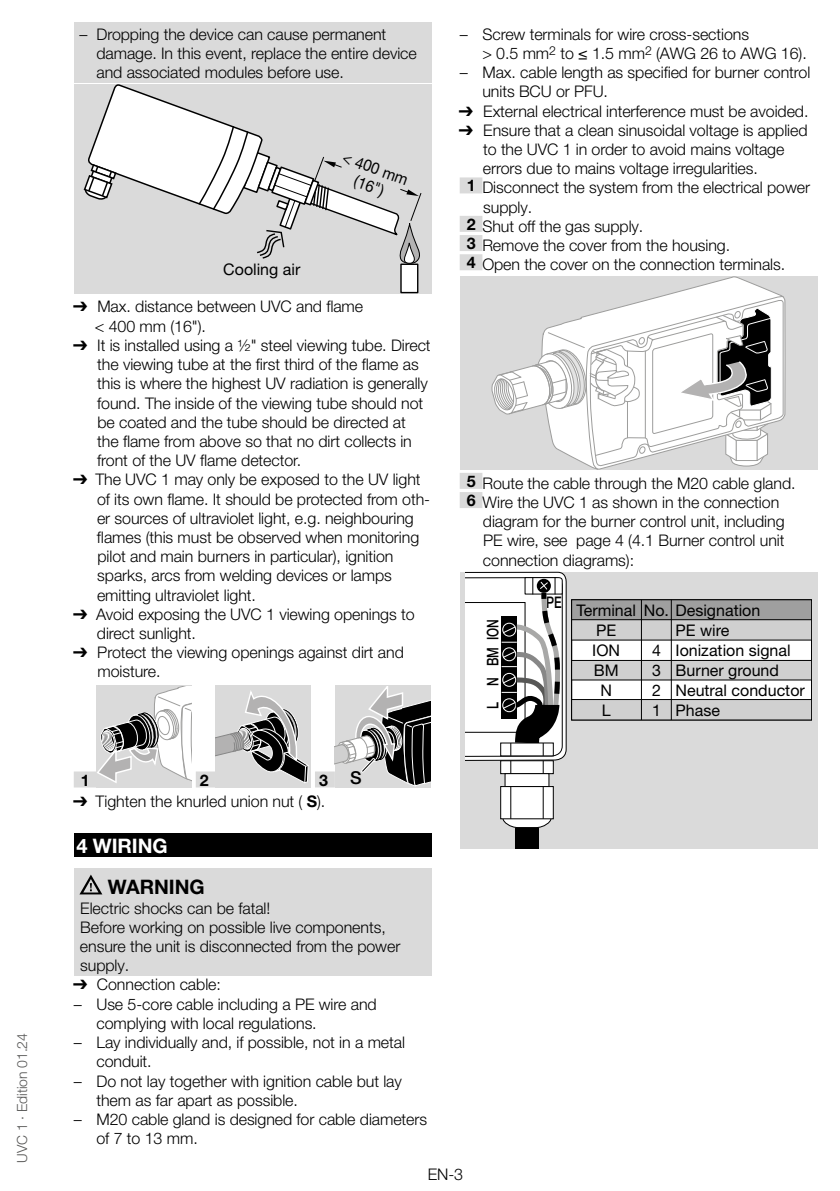
<style>
.page{position:relative;width:840px;height:1191px;background:#fff}
.page>*{position:absolute;margin:0;border:0;box-sizing:border-box;transform-origin:0 0}
.t1{font:700 20px "Helvetica Neue LT Pro";letter-spacing:-.005em;color:#fff}
.t2{font:700 20px "Helvetica Neue LT Pro";letter-spacing:-.005em;color:#000}
.t3{font:300 16px/19.2px "Helvetica Neue LT Pro";letter-spacing:-.005em;color:#000}
.t4{font:16px/20px "Helvetica Neue LT Pro";color:#000;text-align:center}
.t5{font:16px/18px "Helvetica Neue LT Pro";color:#000;text-align:center;scale:.94 1}
.t6{font:500 16px "Helvetica Neue LT Pro";color:#000;scale:.75 1}
.t7{font:700 16px "Helvetica Neue LT Pro";color:#000}
.t8{font:300 14px "Helvetica Neue LT Pro";letter-spacing:-.005em;color:#575756}
.s1{font-family:"Arial Unicode MS";font-weight:400}
.s2{font-weight:500;font-size:17.8px}
.s3{font-weight:700}
</style>
<div class="page">
<div style="left:74px;top:23px;width:357px;height:60px;background:#dadada"></div>
<div style="left:74px;top:771px;width:22px;height:16px;background:#dadada"></div>
<div style="left:196px;top:771px;width:19px;height:16px;background:#dadada"></div>
<div style="left:315px;top:771px;width:19px;height:16px;background:#dadada"></div>
<div style="left:74px;top:833px;width:357px;height:24px;background:#000"></div>
<div style="left:74px;top:868px;width:357px;height:32px;background:#dadada"></div>
<div style="left:74px;top:896px;width:357px;height:22px;background:#dadada"></div>
<div style="left:74px;top:915px;width:357px;height:60px;background:#dadada"></div>
<div style="left:74px;top:84px;width:357px;height:209px;background:#dadada"></div>
<div style="left:401px;top:264px;width:16px;height:28px;background:#fff"></div>
<div style="left:400px;top:263px;width:18px;height:30px;border:1px solid #000"></div>
<svg style="left:84px;top:84px;width:337px;height:180px"></svg>
<div style="left:96px;top:685px;width:96px;height:102px;background:#dadada"></div>
<svg style="left:97px;top:686px;width:95px;height:97px"></svg>
<div style="left:215px;top:685px;width:96px;height:102px;background:#dadada"></div>
<svg style="left:215px;top:690px;width:94px;height:93px"></svg>
<svg style="left:334px;top:686px;width:97px;height:101px;background:#979696"></svg>
<svg style="left:79px;top:874px;width:23px;height:20px"></svg>
<div style="left:459px;top:177px;width:23px;height:16px;background:#dadada"></div>
<div style="left:459px;top:216px;width:23px;height:16px;background:#dadada"></div>
<div style="left:459px;top:235px;width:23px;height:16px;background:#dadada"></div>
<div style="left:459px;top:254px;width:23px;height:16px;background:#dadada"></div>
<div style="left:459px;top:473px;width:23px;height:16px;background:#dadada"></div>
<div style="left:459px;top:492px;width:23px;height:16px;background:#dadada"></div>
<div style="left:459px;top:276px;width:357px;height:193px;background:#dadada"></div>
<svg style="left:661px;top:276px;width:124px;height:143px"></svg>
<svg style="left:491px;top:296px;width:292px;height:173px"></svg>
<div style="left:459px;top:572px;width:357px;height:276px;background:#dadada"></div>
<svg style="left:502px;top:819px;width:49px;height:9px"></svg>
<div style="left:500px;top:760px;width:53px;height:14px;border:1px solid #000"></div>
<div style="left:504px;top:773px;width:44px;height:13px;background:#fff"></div>
<div style="left:504px;top:773px;width:45px;height:14px;border:1px solid #000"></div>
<div style="left:500px;top:786px;width:53px;height:33px;background:#fff"></div>
<div style="left:500px;top:786px;width:53px;height:33px;border:1px solid #000"></div>
<hr style="left:542px;top:786px;width:1px;height:33px;background:#000">
<hr style="left:510px;top:786px;width:1px;height:33px;background:#000">
<div style="left:514px;top:827px;width:24px;height:21px;background:#000"></div>
<svg style="left:465px;top:572px;width:102px;height:201px;background:#c2c2c2"></svg>
<div style="left:571px;top:600px;width:240px;height:120px;background:#fff"></div>
<div style="left:571px;top:600px;width:240px;height:19px;background:#9f9f9f"></div>
<div style="left:571px;top:660px;width:240px;height:20px;background:#d0d0d0"></div>
<div style="left:571px;top:620px;width:240px;height:20px;background:#d0d0d0"></div>
<div style="left:571px;top:700px;width:240px;height:19px;background:#d0d0d0"></div>
<hr style="left:640px;top:600px;width:1px;height:120px;background:#000">
<hr style="left:670px;top:600px;width:1px;height:120px;background:#000">
<hr style="left:571px;top:619px;width:240px;height:1px;background:#000">
<hr style="left:571px;top:640px;width:240px;height:1px;background:#000">
<hr style="left:571px;top:660px;width:240px;height:1px;background:#000">
<hr style="left:571px;top:679px;width:240px;height:1px;background:#000">
<hr style="left:571px;top:699px;width:240px;height:1px;background:#000">
<div style="left:571px;top:599px;width:240px;height:121px;border:1px solid #000"></div>
<p class="t8" style="left:13px;top:1162px;width:131px;rotate:-90deg">UVC 1 · Edition 01.24</p>
<p class="t3" style="left:96px;top:24px;width:321px;text-indent:-17px">– Dropping the device can cause permanent damage. In this event, replace the entire device and associated modules before use.</p>
<p class="t5" style="left:346px;top:148px;width:74px;rotate:20deg">&lt; 400 mm (16")</p>
<p class="t4" style="left:223px;top:259px;width:79px">Cooling air</p>
<p class="t3" style="left:95px;top:297px;width:270px;text-indent:-22px"><span class="s1">➔</span> Max. distance between UVC and flame &lt; 400 mm (16").</p>
<p class="t3" style="left:97px;top:335px;width:335px;text-indent:-24px"><span class="s1">➔</span> It is installed using a ½" steel viewing tube. Direct the viewing tube at the first third of the flame as this is where the highest UV radiation is generally found. The inside of the viewing tube should not be coated and the tube should be directed at the flame from above so that no dirt collects in front of the UV flame detector.</p>
<p class="t3" style="left:97px;top:470px;width:334px;text-indent:-24px"><span class="s1">➔</span> The UVC 1 may only be exposed to the UV light of its own flame. It should be protected from oth&shy;er sources of ultraviolet light, e.g. neighbouring flames (this must be observed when monitoring pilot and main burners in particular), ignition sparks, arcs from welding devices or lamps emitting ultraviolet light.</p>
<p class="t3" style="left:97px;top:604px;width:319px;text-indent:-24px"><span class="s1">➔</span> Avoid exposing the UVC 1 viewing openings to direct sunlight.</p>
<p class="t3" style="left:97px;top:642px;width:307px;text-indent:-24px"><span class="s1">➔</span> Protect the viewing openings against dirt and moisture.</p>
<p class="t7" style="left:81px;top:770px;width:10px">1</p>
<p class="t7" style="left:200px;top:770px;width:10px">2</p>
<p class="t7" style="left:319px;top:770px;width:44px">3 <span class="s2">S</span></p>
<p class="t3" style="left:73px;top:791px;width:254px"><span class="s1">➔</span> Tighten the knurled union nut ( <span class="s3">S</span>).</p>
<p class="t1" style="left:76px;top:833px;width:93px">4 WIRING</p>
<p class="t2" style="left:108px;top:875px;width:98px">WARNING</p>
<p class="t3" style="left:80px;top:898px;width:322px">Electric shocks can be fatal!<br>Before working on possible live components, ensure the unit is disconnected from the power supply.</p>
<p class="t3" style="left:73px;top:974px;width:149px"><span class="s1">➔</span> Connection cable:</p>
<p class="t3" style="left:96px;top:994px;width:281px;text-indent:-23px">– Use 5-core cable including a PE wire and complying with local regulations.</p>
<p class="t3" style="left:96px;top:1032px;width:310px;text-indent:-23px">– Lay individually and, if possible, not in a metal conduit.</p>
<p class="t3" style="left:96px;top:1070px;width:307px;text-indent:-23px">– Do not lay together with ignition cable but lay them as far apart as possible.</p>
<p class="t3" style="left:96px;top:1109px;width:332px;text-indent:-23px">– M20 cable gland is designed for cable diameters of 7 to 13 mm.</p>
<p class="t3" style="left:482px;top:24px;width:326px;text-indent:-23px">– Screw terminals for wire cross-sections<br>&gt; 0.5 mm<sup>2</sup> to ≤ 1.5 mm<sup>2</sup> (AWG 26 to AWG 16).</p>
<p class="t3" style="left:482px;top:63px;width:329px;text-indent:-23px">– Max. cable length as specified for burner control units BCU or PFU.</p>
<p class="t3" style="left:458px;top:101px;width:351px"><span class="s1">➔</span> External electrical interference must be avoided.</p>
<p class="t3" style="left:458px;top:120px;width:350px"><span class="s1">➔</span> Ensure that a clean sinusoidal voltage is applied</p>
<p class="t3" style="left:483px;top:139px;width:302px">to the UVC 1 in order to avoid mains voltage</p>
<p class="t3" style="left:482px;top:159px;width:276px">errors due to mains voltage irregularities.</p>
<p class="t3" style="left:466px;top:178px;width:345px"><span class="s3">1</span> Disconnect the system from the electrical power</p>
<p class="t3" style="left:483px;top:197px;width:50px">supply.</p>
<p class="t3" style="left:466px;top:216px;width:178px"><span class="s3">2</span> Shut off the gas supply.</p>
<p class="t3" style="left:466px;top:235px;width:265px"><span class="s3">3</span> Remove the cover from the housing.</p>
<p class="t3" style="left:466px;top:255px;width:320px"><span class="s3">4</span> Open the cover on the connection terminals.</p>
<p class="t3" style="left:466px;top:473px;width:330px"><span class="s3">5</span> Route the cable through the M20 cable gland.<br><span class="s3">6</span> Wire the UVC 1 as shown in the connection</p>
<p class="t3" style="left:482px;top:511px;width:303px;text-align:justify">diagram for the burner control unit, including PE wire, see page 4 (4.1 Burner control unit connection diagrams):</p>
<p class="t6" style="left:483px;top:666px;width:64px;rotate:-90deg">BM ION</p>
<p class="t6" style="left:483px;top:709px;width:45px;rotate:-90deg">L N</p>
<p class="t6" style="left:546px;top:593px;width:22px">PE</p>
<p class="t4" style="left:576px;top:600px;width:61px">Terminal<br>PE<br>ION<br>BM<br>N<br>L</p>
<p class="t4" style="left:643px;top:600px;width:118px">No. Designation</p>
<p class="t4" style="left:675px;top:620px;width:131px;text-align:left">PE wire<br>Ionization signal<br>Burner ground<br>Neutral conductor<br>Phase</p>
<p class="t4" style="left:651px;top:640px;width:10px;text-align:justify">4<br>3<br>2<br>1</p>
<p class="t3" style="left:427px;top:1164px;width:37px">EN-3</p>
</div>
